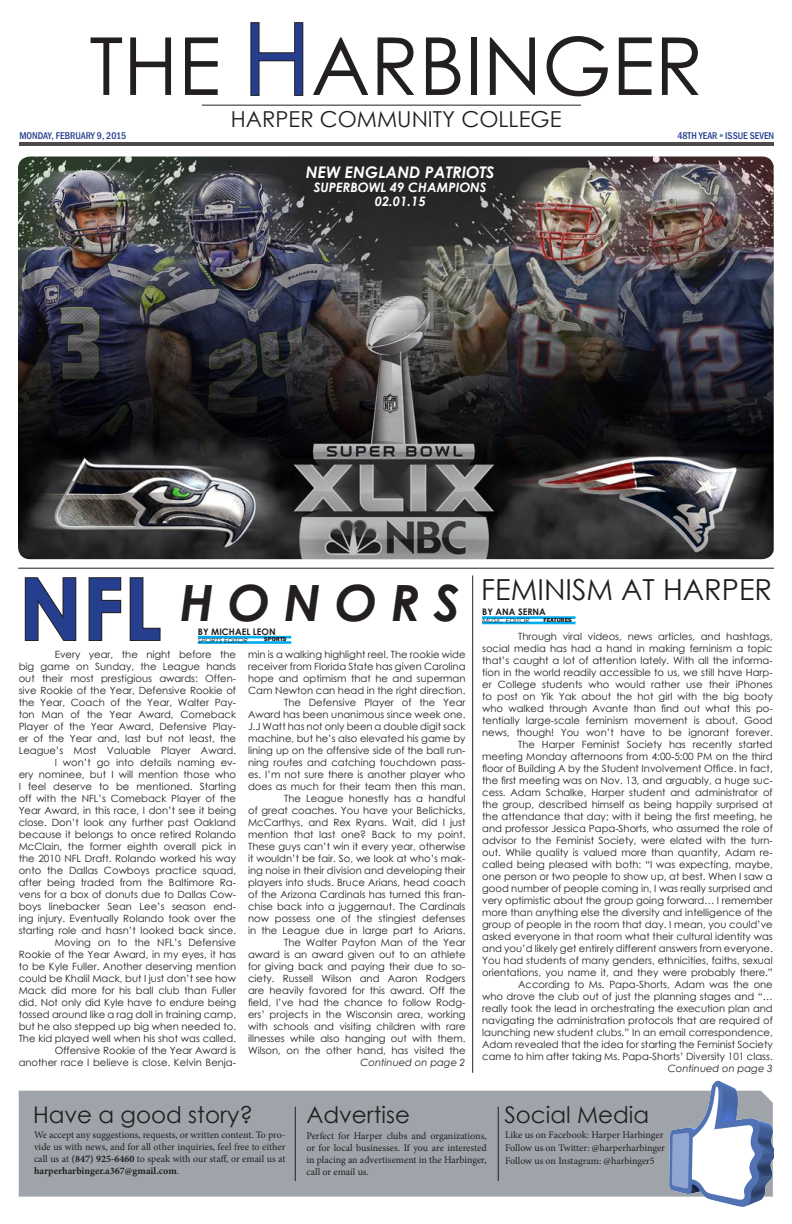
<style>
.page{position:relative;width:792px;height:1224px;background:#fff}
.page>*{position:absolute;margin:0;border:0;box-sizing:border-box;transform-origin:0 0}
.t1{font:700 86px "Century Gothic";color:#253f8e}
.t2{font:80px "Century Gothic";color:#231f20}
.t3{font:italic 700 50px "Century Gothic";color:#231f20}
.t4{font:29px "Century Gothic";color:#231f20}
.t5{font:23px "Century Gothic";color:#231f20}
.t6{font:22px "Century Gothic";color:#231f20}
.t7{font:italic 700 16px "Century Gothic";color:#fff}
.t8{font:italic 700 13px "Century Gothic";color:#fff}
.t9{font:10px/12px "Century Gothic";color:#231f20;text-align:justify}
.t10{font:10px/12px "Minion Pro";letter-spacing:-.005em;color:#231f20;text-align:justify}
.t11{font:500 condensed 10px "Franklin Gothic";color:#253f8e}
.t12{font:italic 10px "Century Gothic";color:#231f20}
.t13{font:700 9px "Century Gothic";color:#231f20}
.t14{font:italic 7px "Century Gothic";color:#231f20}
.t15{font:800 6px "Franklin Gothic";color:#231f20}
.s1{font-size:100px;color:#253f8e}
.s2{font-weight:700}
</style>
<div class="page">
<svg style="left:250px;top:22px;width:54px;height:74px"></svg>
<hr style="left:202px;top:105px;width:379px;height:1px;background:#231f20">
<hr style="left:19px;top:142px;width:755px;height:4px;background:#4f4b4c">
<div style="left:19px;top:1091px;width:650px;height:106px;background:#9fa4aa"></div>
<hr style="left:295px;top:1107px;width:1px;height:74px;background:#231f20">
<hr style="left:498px;top:1107px;width:1px;height:74px;background:#231f20">
<img style="left:669px;top:1080px;width:105px;height:127px">
<hr style="left:198px;top:636px;width:93px;height:3px;background:#00aeef">
<hr style="left:198px;top:641px;width:93px;height:3px;background:#00aeef">
<hr style="left:18px;top:568px;width:756px;height:1px;background:#231f20">
<svg style="left:24px;top:577px;width:53px;height:64px"></svg>
<svg style="left:88px;top:577px;width:34px;height:64px"></svg>
<svg style="left:129px;top:577px;width:32px;height:64px"></svg>
<img style="left:18px;top:157px;width:756px;height:402px">
<hr style="left:472px;top:575px;width:1px;height:498px;background:#231f20">
<hr style="left:482px;top:616px;width:94px;height:3px;background:#00aeef">
<hr style="left:482px;top:622px;width:94px;height:2px;background:#00aeef">
<p class="t2" style="left:89px;top:10px;width:615px">THE <span class="s1">H</span>ARBINGER</p>
<p class="t6" style="left:231px;top:104px;width:332px">HARPER COMMUNITY COLLEGE</p>
<p class="t11" style="left:19px;top:130px;width:108px">MONDAY, FEBRUARY 9, 2015</p>
<p class="t11" style="left:677px;top:130px;width:98px">48TH YEAR » ISSUE SEVEN</p>
<p class="t7" style="left:306px;top:160px;width:190px">NEW ENGLAND PATRIOTS</p>
<p class="t8" style="left:314px;top:177px;width:174px">SUPERBOWL 49 CHAMPIONS</p>
<p class="t8" style="left:375px;top:191px;width:52px">02.01.15</p>
<p class="t1" style="left:19px;top:543px;width:144px">NFL</p>
<p class="t3" style="left:180px;top:564px;width:281px">H O N O R S</p>
<p class="t13" style="left:198px;top:625px;width:79px">BY MICHAEL LEON</p>
<p class="t14" style="left:198px;top:635px;width:52px">SPORTS EDITOR</p>
<p class="t15" style="left:264px;top:635px;width:24px">SPORTS</p>
<p class="t9" style="left:19px;top:649px;width:219px;text-indent:36px">Every year, the night before the big game on Sunday, the League hands out their most prestigious awards: Offen&shy;sive Rookie of the Year, Defensive Rookie of the Year, Coach of the Year, Walter Pay&shy;ton Man of the Year Award, Comeback Player of the Year Award, Defensive Play&shy;er of the Year and, last but not least, the League’s Most Valuable Player Award.</p>
<p class="t9" style="left:19px;top:757px;width:219px;text-indent:36px">I won’t go into details naming ev&shy;ery nominee, but I will mention those who I feel deserve to be mentioned. Starting off with the NFL’s Comeback Player of the Year Award, in this race, I don’t see it being close. Don’t look any further past Oakland because it belongs to once retired Rolando McClain, the former eighth overall pick in the 2010 NFL Draft. Rolando worked his way onto the Dallas Cowboys practice squad, after being traded from the Baltimore Ra&shy;vens for a box of donuts due to Dallas Cow&shy;boys linebacker Sean Lee’s season end&shy;ing injury. Eventually Rolando took over the starting role and hasn’t looked back since.</p>
<p class="t9" style="left:19px;top:937px;width:219px;text-indent:36px">Moving on to the NFL’s Defensive Rookie of the Year Award, in my eyes, it has to be Kyle Fuller. Another deserving mention could be Khalil Mack, but I just don’t see how Mack did more for his ball club than Fuller did. Not only did Kyle have to endure being tossed around like a rag doll in training camp, but he also stepped up big when needed to.<br>The kid played well when his shot was called.</p>
<p class="t9" style="left:19px;top:1045px;width:219px;text-align:right">Offensive Rookie of the Year Award is another race I believe is close. Kelvin Benja-</p>
<p class="t9" style="left:248px;top:649px;width:219px">min is a walking highlight reel. The rookie wide receiver from Florida State has given Carolina hope and optimism that he and superman Cam Newton can head in the right direction.</p>
<p class="t9" style="left:248px;top:697px;width:219px;text-indent:36px">The Defensive Player of the Year Award has been unanimous since week one.<br>J.J Watt has not only been a double digit sack machine, but he’s also elevated his game by lining up on the offensive side of the ball run&shy;ning routes and catching touchdown pass&shy;es. I’m not sure there is another player who does as much for their team then this man.</p>
<p class="t9" style="left:248px;top:793px;width:219px;text-indent:36px">The League honestly has a handful of great coaches. You have your Belichicks, McCarthys, and Rex Ryans. Wait, did I just mention that last one? Back to my point.<br>These guys can’t win it every year, otherwise it wouldn’t be fair. So, we look at who’s mak&shy;ing noise in their division and developing their players into studs. Bruce Arians, head coach of the Arizona Cardinals has turned this fran&shy;chise back into a juggernaut. The Cardinals now possess one of the stingiest defenses in the League due in large part to Arians.</p>
<p class="t9" style="left:248px;top:937px;width:219px;text-indent:36px">The Walter Payton Man of the Year award is an award given out to an athlete for giving back and paying their due to so&shy;ciety. Russell Wilson and Aaron Rodgers are heavily favored for this award. Off the field, I’ve had the chance to follow Rodg&shy;ers’ projects in the Wisconsin area, working with schools and visiting children with rare illnesses while also hanging out with them.<br>Wilson, on the other hand, has visited the</p>
<p class="t12" style="left:360px;top:1056px;width:107px">Continued on page 2</p>
<p class="t5" style="left:33px;top:1099px;width:221px">Have a good story?</p>
<p class="t5" style="left:306px;top:1099px;width:105px">Advertise</p>
<p class="t4" style="left:481px;top:569px;width:292px">FEMINISM AT HARPER</p>
<p class="t13" style="left:482px;top:605px;width:65px">BY ANA SERNA</p>
<p class="t14" style="left:482px;top:616px;width:49px">MUSIC EDITOR</p>
<p class="t15" style="left:544px;top:616px;width:30px">FEATURES</p>
<p class="t9" style="left:482px;top:630px;width:292px;text-indent:36px">Through viral videos, news articles, and hashtags, social media has had a hand in making feminism a topic that’s caught a lot of attention lately. With all the informa&shy;tion in the world readily accessible to us, we still have Harp&shy;er College students who would rather use their iPhones to post on Yik Yak about the hot girl with the big booty who walked through Avante than find out what this po&shy;tentially large-scale feminism movement is about. Good news, though! You won’t have to be ignorant forever.</p>
<p class="t9" style="left:482px;top:738px;width:292px;text-indent:36px">The Harper Feminist Society has recently started meeting Monday afternoons from 4:00-5:00 PM on the third floor of Building A by the Student Involvement Office. In fact, the first meeting was on Nov. 13, and arguably, a huge suc&shy;cess. Adam Schalke, Harper student and administrator of the group, described himself as being happily surprised at the attendance that day; with it being the first meeting, he and professor Jessica Papa-Shorts, who assumed the role of advisor to the Feminist Society, were elated with the turn&shy;out. While quality is valued more than quantity, Adam re&shy;called being pleased with both: “I was expecting, maybe, one person or two people to show up, at best. When I saw a good number of people coming in, I was really surprised and very optimistic about the group going forward… I remember more than anything else the diversity and intelligence of the group of people in the room that day. I mean, you could’ve asked everyone in that room what their cultural identity was and you’d likely get entirely different answers from everyone.<br>You had students of many genders, ethnicities, faiths, sexual orientations, you name it, and they were probably there.”</p>
<p class="t9" style="left:482px;top:978px;width:292px;text-indent:36px">According to Ms. Papa-Shorts, Adam was the one who drove the club out of just the planning stages and “… really took the lead in orchestrating the execution plan and navigating the administration protocols that are required of launching new student clubs.” In an email correspondence, Adam revealed that the idea for starting the Feminist Society came to him after taking Ms. Papa-Shorts’ Diversity 101 class.</p>
<p class="t12" style="left:668px;top:1061px;width:107px">Continued on page 3</p>
<p class="t5" style="left:504px;top:1099px;width:146px">Social Media</p>
<p class="t10" style="left:34px;top:1129px;width:253px">We accept any suggestions, requests, or written content. To pro&shy;vide us with news, and for all other inquiries, feel free to either call us at <span class="s2">(847) 925-6460</span> to speak with our staff, or email us at <span class="s2">harperharbinger.a367@gmail.com</span>.</p>
<p class="t10" style="left:306px;top:1130px;width:182px">Perfect for Harper clubs and organizations, or for local businesses. If you are interested in placing an advertisement in the Harbinger, call or email us.</p>
<p class="t10" style="left:505px;top:1128px;width:160px">Like us on Facebook: Harper Harbinger</p>
<p class="t10" style="left:505px;top:1141px;width:161px">Follow us on Twitter: @harperharbinger</p>
<p class="t10" style="left:505px;top:1154px;width:151px">Follow us on Instagram: @harbinger5</p>
</div>
